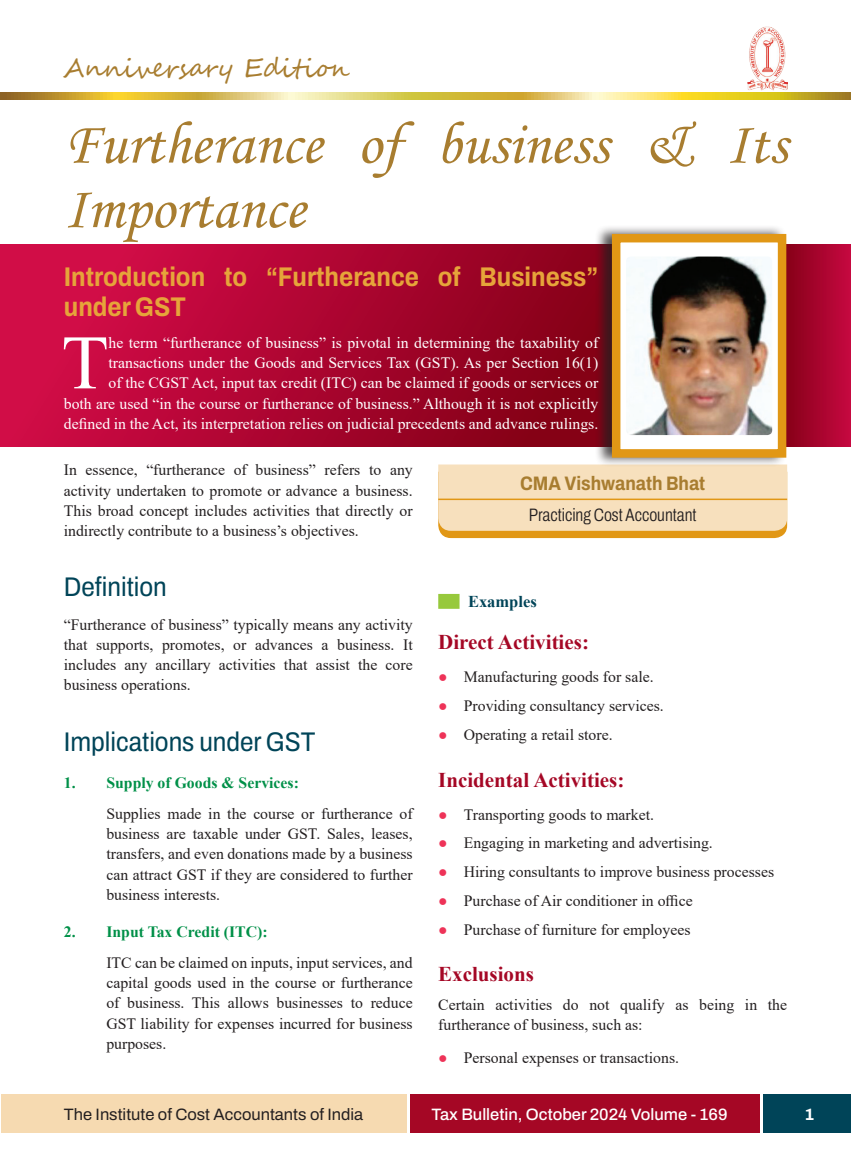
<style>
.page{position:relative;width:851px;height:1157px;background:#fff}
.page>*{position:absolute;margin:0;border:0;box-sizing:border-box;transform-origin:0 0}
.Body_First_Para{font:76.95px "Times New Roman";color:#fff}
.Chapter_Head{font:60px/64.5px "Monotype Corsiva";color:#a87d30}
.First_Para_Heading{font:700 semi-condensed 27px/29.1px "Archivo";color:#e6a43a}
.Heading{font:semi-condensed 27px "Archivo";color:#004458}
.t1{font:25.5px "Segoe Script";color:#a87d30}
.Sub_Head{font:700 21px "Times New Roman";color:#a50725}
.Author_name{font:700 semi-condensed 19.5px "Archivo";color:#a87d30}
.Author_Designation{font:300 18px "Archivo Condensed";color:#231f20}
.t2{font:16.5px "Archivo";color:#231f20}
.t3{font:500 16.5px "Archivo";color:#fff}
.New_Sub_Head{font:700 16.5px "Times New Roman";color:#004458}
.t4{font:700 16.5px "Archivo";color:#fff}
.Body{font:15.75px/20.2px "Times New Roman";color:#231f20;text-align:justify}
.Tab_Setting_1{font:15.75px/20.2px "Times New Roman";color:#231f20;text-align:justify}
.Body_First_Para-2{font:15.75px/20.2px "Times New Roman";color:#fff;text-align:right}
.Tab_Setting_1Bold_NE{font:700 15.75px "Times New Roman";color:#009048}
.s1{font-family:"Arial";font-weight:700;color:#ee3358}
</style>
<div class="page">
<div style="left:1px;top:1094px;width:405px;height:38px;background:#f6dab1"></div>
<div style="left:763px;top:1094px;width:87px;height:38px;background:#004458"></div>
<div style="left:410px;top:1094px;width:349px;height:38px;background:#a50725"></div>
<img style="left:747px;top:26px;width:40px;height:64px">
<svg style="left:0;top:92px;width:850px;height:8px;background:#dbc252"></svg>
<svg style="left:786px;top:245px;width:64px;height:202px;background:#a6042c"></svg>
<svg style="left:438px;top:464px;width:349px;height:74px;background:#f4d8ac"></svg>
<div style="left:0;top:245px;width:622px;height:202px;background:linear-gradient(to right,#d80d4c,#810014)"></div>
<hr style="left:438px;top:498px;width:349px;height:2px;background:#e19715">
<div style="left:594px;top:225px;width:192px;height:242px;background:#231f20;opacity:.75"></div>
<div style="left:612px;top:234px;width:174px;height:223px;background:#fff;border:9px solid #e19715"></div>
<img style="left:627px;top:258px;width:143px;height:176px">
<div style="left:622px;top:253px;width:153px;height:186px;border:4px solid #fff;border-radius:7px"></div>
<div style="left:438px;top:594px;width:98px;height:15px;background:#97c93c"></div>
<div style="left:459px;top:589px;width:107px;height:22px;background:#fff"></div>
<h3 class="t1" style="left:63px;top:48px;width:288px">Anniversary Edition</h3>
<p class="Chapter_Head" style="left:64px;top:112px;width:724px">Furtherance of business &amp; Its<br>Importance</p>
<p class="First_Para_Heading" style="left:64px;top:262px;width:536px">Introduction to “Furtherance of Business” under GST</p>
<p class="Body_First_Para" style="left:61px;top:308px;width:48px">T</p>
<p class="Body_First_Para-2" style="left:64px;top:332px;width:536px">he term “furtherance of business” is pivotal in determining the taxability of transactions under the Goods and Services Tax (GST). As per Section 16(1)<br>of the CGST Act, input tax credit (ITC) can be claimed if goods or services or<br>both are used “in the course or furtherance of business.” Although it is not explicitly defined in the Act, its interpretation relies on judicial precedents and advance rulings.</p>
<p class="Body" style="left:64px;top:459px;width:350px">In essence, “furtherance of business” refers to any activity undertaken to promote or advance a business.<br>This broad concept includes activities that directly or indirectly contribute to a business’s objectives.</p>
<p class="Heading" style="left:64px;top:567px;width:104px">Definition</p>
<p class="Body" style="left:64px;top:613px;width:350px">“Furtherance of business” typically means any activity that supports, promotes, or advances a business. It includes any ancillary activities that assist the core business operations.</p>
<p class="Heading" style="left:64px;top:721px;width:253px">Implications under GST</p>
<p class="Tab_Setting_1Bold_NE" style="left:64px;top:771px;width:237px">1. Supply of Goods &amp; Services:</p>
<p class="Tab_Setting_1" style="left:106px;top:803px;width:308px">Supplies made in the course or furtherance of business are taxable under GST. Sales, leases, transfers, and even donations made by a business can attract GST if they are considered to further business interests.</p>
<p class="Tab_Setting_1Bold_NE" style="left:64px;top:920px;width:205px">2. Input Tax Credit (ITC):</p>
<p class="Tab_Setting_1" style="left:106px;top:952px;width:308px">ITC can be claimed on inputs, input services, and capital goods used in the course or furtherance of business. This allows businesses to reduce GST liability for expenses incurred for business purposes.</p>
<p class="Author_name" style="left:520px;top:468px;width:187px">CMA Vishwanath Bhat</p>
<p class="Author_Designation" style="left:529px;top:501px;width:169px">Practicing Cost Accountant</p>
<p class="New_Sub_Head" style="left:468px;top:589px;width:70px">Examples</p>
<p class="Sub_Head" style="left:438px;top:627px;width:152px">Direct Activities:</p>
<p class="Body" style="left:438px;top:666px;width:217px"><span class="s1">●</span> Manufacturing goods for sale.</p>
<p class="Body" style="left:438px;top:695px;width:227px"><span class="s1">●</span> Providing consultancy services.</p>
<p class="Body" style="left:438px;top:724px;width:176px"><span class="s1">●</span> Operating a retail store.</p>
<p class="Sub_Head" style="left:438px;top:764px;width:188px">Incidental Activities:</p>
<p class="Body" style="left:438px;top:803px;width:217px"><span class="s1">●</span> Transporting goods to market.</p>
<p class="Body" style="left:438px;top:832px;width:276px"><span class="s1">●</span> Engaging in marketing and advertising.</p>
<p class="Body" style="left:438px;top:861px;width:337px"><span class="s1">●</span> Hiring consultants to improve business processes</p>
<p class="Body" style="left:438px;top:890px;width:256px"><span class="s1">●</span> Purchase of Air conditioner in office</p>
<p class="Body" style="left:438px;top:918px;width:254px"><span class="s1">●</span> Purchase of furniture for employees</p>
<p class="Sub_Head" style="left:438px;top:959px;width:97px">Exclusions</p>
<p class="Body" style="left:438px;top:994px;width:350px">Certain activities do not qualify as being in the furtherance of business, such as:</p>
<p class="Body" style="left:438px;top:1047px;width:242px"><span class="s1">●</span> Personal expenses or transactions.</p>
<p class="t2" style="left:64px;top:1102px;width:301px">The Institute of Cost Accountants of India</p>
<p class="t4" style="left:804px;top:1102px;width:11px">1</p>
<p class="t3" style="left:431px;top:1102px;width:298px">Tax Bulletin, October 2024 Volume - 169</p>
</div>
